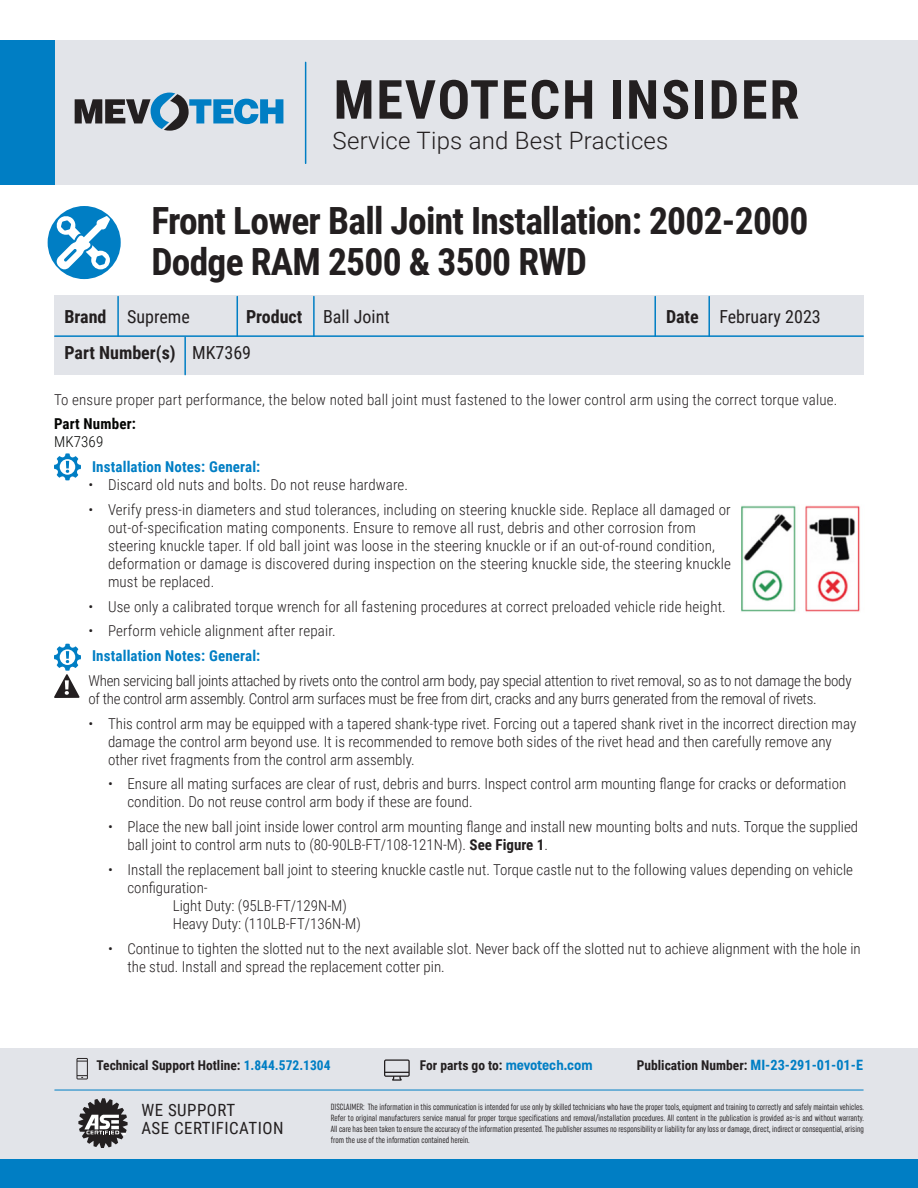
<style>
.page{position:relative;width:918px;height:1188px;background:#fff}
.page>*{position:absolute;margin:0;border:0;box-sizing:border-box;transform-origin:0 0}
.t1{font:700 54px "Roboto Condensed";letter-spacing:.035em;color:#231f20}
.t2{font:700 37.5px/40.5px "Roboto Condensed";letter-spacing:-.02em;color:#231f20}
.t3{font:300 24px "Roboto";letter-spacing:.01em;color:#231f20}
.t4{font:18px "Roboto Condensed";color:#231f20}
.t5{font:700 18px "Roboto Condensed";color:#231f20}
.t6{font:16.8px "Roboto Condensed";letter-spacing:.03em;color:#231f20}
.Basic_Body{font:300 15px/18px "Roboto Condensed";color:#231f20}
.Basic_Body-2{font:300 15px/18px "Roboto Condensed";letter-spacing:-.02em;color:#231f20}
.Basic_Body-3{font:700 15px "Roboto Condensed";letter-spacing:.01em;color:#007ec4}
.Basic_Body-4{font:700 15px/18px "Roboto Condensed";letter-spacing:.01em;color:#040503}
.t7{font:700 13.5px "Roboto Condensed";color:#231f20}
.t8{font:extra-condensed 9px/10.8px "Uniform";color:#231f20;text-align:justify}
.s1{font-weight:700}
.s2{font-weight:400}
.s3{font-weight:300}
.s4{color:#007ec4}
.s5{font-family:"Uniform Condensed";font-size:14.25px;color:#007ec4}
.s6{font-size:14.25px;color:#007ec4}
</style>
<div class="page">
<div style="left:54px;top:296px;width:810px;height:79px;background:#e2e4e9"></div>
<hr style="left:237px;top:297px;width:1px;height:39px;background:#007ec4">
<hr style="left:654px;top:297px;width:2px;height:39px;background:#007ec4">
<hr style="left:313px;top:297px;width:2px;height:39px;background:#007ec4">
<hr style="left:708px;top:297px;width:2px;height:39px;background:#007ec4">
<hr style="left:117px;top:297px;width:2px;height:39px;background:#007ec4">
<hr style="left:55px;top:335px;width:808px;height:2px;background:#007ec4">
<hr style="left:184px;top:337px;width:2px;height:38px;background:#007ec4">
<div style="left:0;top:1049px;width:918px;height:139px;background:#e2e4e9"></div>
<div style="left:0;top:1160px;width:918px;height:28px;background:#007ec4"></div>
<svg style="left:78px;top:1098px;width:50px;height:50px"></svg>
<svg style="left:76px;top:1058px;width:12px;height:21px"></svg>
<svg style="left:384px;top:1059px;width:26px;height:22px"></svg>
<hr style="left:55px;top:1090px;width:808px;height:1px;background:#007ec4">
<div style="left:45px;top:40px;width:873px;height:145px;background:#e2e4e9"></div>
<div style="left:0;top:40px;width:54px;height:145px;background:#007ec4"></div>
<svg style="left:75px;top:93px;width:208px;height:38px"></svg>
<hr style="left:305px;top:62px;width:1px;height:101px;background:#007ec4">
<div style="left:48px;top:206px;width:73px;height:73px;background:#007ec4;border-radius:50%"></div>
<svg style="left:56px;top:215px;width:54px;height:54px"></svg>
<svg style="left:54px;top:453px;width:27px;height:27px"></svg>
<svg style="left:54px;top:644px;width:27px;height:54px"></svg>
<img style="left:741px;top:505px;width:119px;height:107px">
<p class="t1" style="left:334px;top:62px;width:467px">MEVOTECH INSIDER</p>
<p class="t3" style="left:333px;top:123px;width:337px">Service Tips and Best Practices</p>
<p class="t2" style="left:151px;top:199px;width:659px">Front Lower Ball Joint Installation: 2002-2000<br>Dodge RAM 2500 &amp; 3500 RWD</p>
<p class="t4" style="left:64px;top:304px;width:127px"><span class="s1">Brand</span> Supreme</p>
<p class="t4" style="left:246px;top:304px;width:145px"><span class="s1">Product</span> Ball Joint</p>
<p class="t4" style="left:666px;top:304px;width:156px"><span class="s1">Date</span> February 2023</p>
<p class="t5" style="left:64px;top:340px;width:188px">Part Number(s) <span class="s2">MK7369</span></p>
<p class="Basic_Body" style="left:54px;top:390px;width:785px">To ensure proper part performance, the below noted ball joint must fastened to the lower control arm using the correct torque value.</p>
<p class="Basic_Body-4" style="left:54px;top:414px;width:83px">Part Number:<br><span class="s3">MK7369</span></p>
<p class="Basic_Body-3" style="left:92px;top:456px;width:170px">Installation Notes: General:</p>
<p class="Basic_Body" style="left:88px;top:475px;width:321px">• Discard old nuts and bolts. Do not reuse hardware.</p>
<p class="Basic_Body" style="left:108px;top:500px;width:625px;text-indent:-20px">• Verify press-in diameters and stud tolerances, including on steering knuckle side. Replace all damaged or out-of-specification mating components. Ensure to remove all rust, debris and other corrosion from steering knuckle taper. If old ball joint was loose in the steering knuckle or if an out-of-round condition, deformation or damage is discovered during inspection on the steering knuckle side, the steering knuckle must be replaced.</p>
<p class="Basic_Body" style="left:88px;top:597px;width:639px">• Use only a calibrated torque wrench for all fastening procedures at correct preloaded vehicle ride height.</p>
<p class="Basic_Body" style="left:88px;top:621px;width:249px">• Perform vehicle alignment after repair.</p>
<p class="Basic_Body-3" style="left:92px;top:645px;width:170px">Installation Notes: General:</p>
<p class="Basic_Body-2" style="left:89px;top:671px;width:765px">When servicing ball joints attached by rivets onto the control arm body, pay special attention to rivet removal, so as to not damage the body of the control arm assembly. Control arm surfaces must be free from dirt, cracks and any burrs generated from the removal of rivets.</p>
<p class="Basic_Body" style="left:108px;top:714px;width:750px;text-indent:-20px">• This control arm may be equipped with a tapered shank-type rivet. Forcing out a tapered shank rivet in the incorrect direction may damage the control arm beyond use. It is recommended to remove both sides of the rivet head and then carefully remove any other rivet fragments from the control arm assembly.</p>
<p class="Basic_Body" style="left:128px;top:774px;width:720px;text-indent:-20px">• Ensure all mating surfaces are clear of rust, debris and burrs. Inspect control arm mounting flange for cracks or deformation condition. Do not reuse control arm body if these are found.</p>
<p class="Basic_Body" style="left:128px;top:817px;width:732px;text-indent:-20px">• Place the new ball joint inside lower control arm mounting flange and install new mounting bolts and nuts. Torque the supplied ball joint to control arm nuts to (80-90LB-FT/108-121N-M). <span class="s1">See Figure 1</span>.</p>
<p class="Basic_Body" style="left:108px;top:860px;width:747px">• Install the replacement ball joint to steering knuckle castle nut. Torque castle nut to the following values depending on vehicle</p>
<p class="Basic_Body" style="left:128px;top:878px;width:82px">configuration-</p>
<p class="Basic_Body" style="left:173px;top:896px;width:176px">Light Duty: (95LB-FT/129N-M)</p>
<p class="Basic_Body" style="left:173px;top:914px;width:190px">Heavy Duty: (110LB-FT/136N-M)</p>
<p class="Basic_Body" style="left:128px;top:939px;width:735px;text-indent:-20px">• Continue to tighten the slotted nut to the next available slot. Never back off the slotted nut to achieve alignment with the hole in the stud. Install and spread the replacement cotter pin.</p>
<p class="t7" style="left:97px;top:1055px;width:236px">Technical Support Hotline: <span class="s4">1.844.572.1304</span></p>
<p class="t7" style="left:420px;top:1055px;width:174px">For parts go to: <span class="s5">mevotech.com</span></p>
<p class="t7" style="left:637px;top:1055px;width:228px">Publication Number: <span class="s6">MI-23-291-01-01-E</span></p>
<p class="t6" style="left:141px;top:1098px;width:95px">WE SUPPORT</p>
<p class="t6" style="left:141px;top:1116px;width:144px">ASE CERTIFICATION</p>
<p class="t8" style="left:331px;top:1102px;width:535px">DISCLAIMER: The information in this communication is intended for use only by skilled technicians who have the proper tools, equipment and training to correctly and safely maintain vehicles.<br>Refer to original manufacturers service manual for proper torque specifications and removal/installation procedures. All content in the publication is provided as-is and without warranty.<br>All care has been taken to ensure the accuracy of the information presented. The publisher assumes no responsibility or liability for any loss or damage, direct, indirect or consequential, arising from the use of the information contained herein.</p>
</div>
